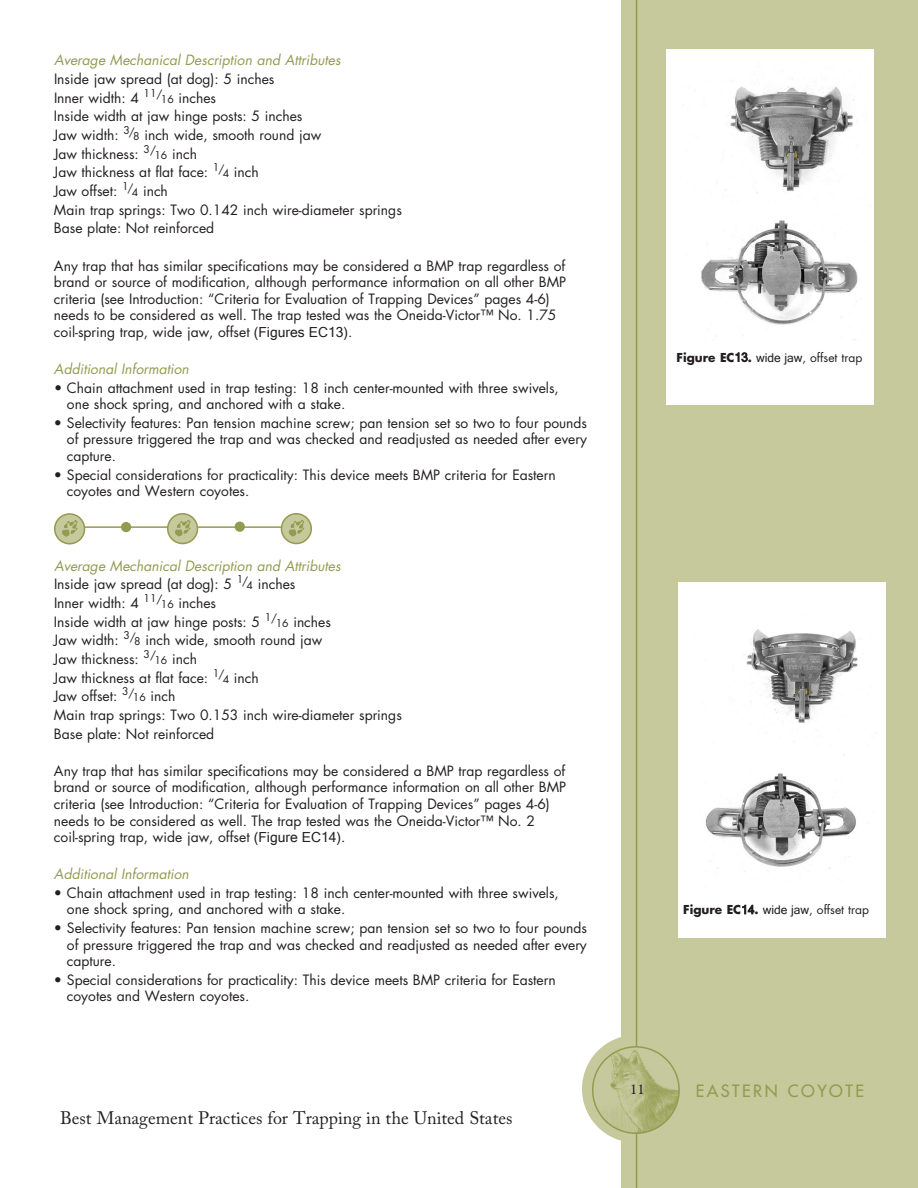
<style>
.page{position:relative;width:918px;height:1188px;background:#fff}
.page>*{position:absolute;margin:0;border:0;box-sizing:border-box;transform-origin:0 0}
.t1{font:18px "Adobe Caslon Pro";color:#231f20}
.t2{font:500 16.5px "Futura Std";letter-spacing:.15em;color:#939b50}
.t3{font:15px "Minion Pro";color:#231f20}
.t4{font:13.8px/18.6px "Futura Std";color:#231f20}
.t5{font:italic 13.8px "Futura Std";color:#939b50}
.t6{font:12px "Futura Std";color:#231f20}
.s1{font-size:10.5px}
.s2{font-family:"Microsoft Sans Serif"}
.s3{font-style:italic;color:#939b50}
.s4{font-weight:700}
</style>
<div class="page">
<div style="left:621px;top:0;width:297px;height:1188px;background:#c5c99c"></div>
<div style="left:582px;top:1035px;width:108px;height:108px;background:#c5c99c;border-radius:50%"></div>
<hr style="left:636px;top:0;width:1px;height:1188px;background:#939b50">
<img style="left:593px;top:1047px;width:86px;height:86px;border-radius:43px">
<div style="left:592px;top:1046px;width:88px;height:88px;border:2px solid #939b50;border-radius:50%"></div>
<hr style="left:74px;top:526px;width:229px;height:2px;background:#939b50">
<div style="left:55px;top:514px;width:30px;height:30px;background:#c5c99c;border-radius:50%"></div>
<svg style="left:62px;top:520px;width:15px;height:17px"></svg>
<div style="left:54px;top:513px;width:31px;height:31px;border:2px solid #939b50;border-radius:50%"></div>
<div style="left:281px;top:514px;width:30px;height:30px;background:#c5c99c;border-radius:50%"></div>
<svg style="left:288px;top:520px;width:16px;height:17px"></svg>
<div style="left:281px;top:513px;width:31px;height:31px;border:2px solid #939b50;border-radius:50%"></div>
<div style="left:168px;top:514px;width:29px;height:30px;background:#c5c99c;border-radius:50%"></div>
<svg style="left:175px;top:520px;width:15px;height:17px"></svg>
<div style="left:167px;top:513px;width:31px;height:31px;border:2px solid #939b50;border-radius:50%"></div>
<div style="left:122px;top:523px;width:8px;height:8px;background:#939b50;border-radius:50%"></div>
<div style="left:121px;top:522px;width:10px;height:10px;border:2px solid #939b50;border-radius:50%"></div>
<div style="left:235px;top:522px;width:9px;height:9px;background:#939b50;border-radius:50%"></div>
<div style="left:235px;top:522px;width:10px;height:10px;border:2px solid #939b50;border-radius:50%"></div>
<div style="left:666px;top:49px;width:208px;height:356px;background:#fff"></div>
<img style="left:683px;top:67px;width:175px;height:273px">
<div style="left:678px;top:582px;width:208px;height:356px;background:#fff"></div>
<img style="left:705px;top:629px;width:153px;height:243px">
<p class="t5" style="left:54px;top:52px;width:288px">Average Mechanical Description and Attributes</p>
<p class="t4" style="left:54px;top:70px;width:349px">Inside jaw spread (at dog): 5 inches<br>Inner width: 4 <sup>11/</sup><span class="s1">16</span> inches<br>Inside width at jaw hinge posts: 5 inches<br>Jaw width: <sup>3/</sup><span class="s1">8</span> inch wide, smooth round jaw<br>Jaw thickness: <sup>3/</sup><span class="s1">16</span> inch<br>Jaw thickness at flat face: <sup>1/</sup><span class="s1">4</span> inch<br>Jaw offset: <sup>1/</sup><span class="s1">4</span> inch<br>Main trap springs: Two 0.142 inch wire-diameter springs Base plate: Not reinforced</p>
<p class="t4" style="left:54px;top:257px;width:514px;line-height:16.6px">Any trap that has similar specifications may be considered a BMP trap regardless of brand or source of modification, although performance information on all other BMP criteria (see Introduction: “Criteria for Evaluation of Trapping Devices” pages 4-6) needs to be considered as well. The trap tested was the Oneida-Victor™ No. 1.75 coil-spring trap, wide jaw, offset <span class="s2">(Figures EC13)</span>.</p>
<p class="t5" style="left:54px;top:360px;width:136px">Additional Information</p>
<p class="t4" style="left:67px;top:380px;width:494px;line-height:16.5px;text-indent:-13px">• Chain attachment used in trap testing: 18 inch center-mounted with three swivels, one shock spring, and anchored with a stake.</p>
<p class="t4" style="left:67px;top:415px;width:522px;line-height:16.5px;text-align:justify;text-indent:-13px">• Selectivity features: Pan tension machine screw; pan tension set so two to four pounds of pressure triggered the trap and was checked and readjusted as needed after every capture.</p>
<p class="t4" style="left:67px;top:466px;width:490px;line-height:16.5px;text-indent:-13px">• Special considerations for practicality: This device meets BMP criteria for Eastern coyotes and Western coyotes.</p>
<p class="t4" style="left:54px;top:556px;width:349px"><span class="s3">Average Mechanical Description and Attributes<br></span>Inside jaw spread (at dog): 5 <sup>1/</sup><span class="s1">4</span> inches<br>Inner width: 4 <sup>11/</sup><span class="s1">16</span> inches<br>Inside width at jaw hinge posts: 5 <sup>1/</sup><span class="s1">16</span> inches<br>Jaw width: <sup>3/</sup><span class="s1">8</span> inch wide, smooth round jaw<br>Jaw thickness: <sup>3/</sup><span class="s1">16</span> inch<br>Jaw thickness at flat face: <sup>1/</sup><span class="s1">4</span> inch<br>Jaw offset: <sup>3/</sup><span class="s1">16</span> inch<br>Main trap springs: Two 0.153 inch wire-diameter springs Base plate: Not reinforced</p>
<p class="t4" style="left:54px;top:763px;width:514px;line-height:16.6px">Any trap that has similar specifications may be considered a BMP trap regardless of brand or source of modification, although performance information on all other BMP criteria (see Introduction: “Criteria for Evaluation of Trapping Devices” pages 4-6) needs to be considered as well. The trap tested was the Oneida-Victor™ No. 2 coil-spring trap, wide jaw, offset <span class="s2">(Figure EC14)</span>.</p>
<p class="t5" style="left:54px;top:866px;width:136px">Additional Information</p>
<p class="t4" style="left:67px;top:885px;width:494px;line-height:16.5px;text-indent:-13px">• Chain attachment used in trap testing: 18 inch center-mounted with three swivels, one shock spring, and anchored with a stake.</p>
<p class="t4" style="left:67px;top:920px;width:522px;line-height:16.5px;text-align:justify;text-indent:-13px">• Selectivity features: Pan tension machine screw; pan tension set so two to four pounds of pressure triggered the trap and was checked and readjusted as needed after every capture.</p>
<p class="t4" style="left:67px;top:972px;width:490px;line-height:16.5px;text-indent:-13px">• Special considerations for practicality: This device meets BMP criteria for Eastern coyotes and Western coyotes.</p>
<h1 class="t1" style="left:60px;top:1107px;width:454px">Best Management Practices for Trapping in the United States</h1>
<p class="t6" style="left:677px;top:349px;width:187px"><span class="s4">Figure EC</span><span class="s2">13</span><span class="s4">.</span> <span class="s2">wide jaw</span>, offset trap</p>
<p class="t6" style="left:683px;top:902px;width:187px"><span class="s4">Figure EC</span><span class="s2">14</span><span class="s4">.</span> <span class="s2">wide jaw</span>, offset trap</p>
<p class="t3" style="left:630px;top:1079px;width:16px">11</p>
<p class="t2" style="left:696px;top:1080px;width:168px">EASTE RN COYOTE</p>
</div>
